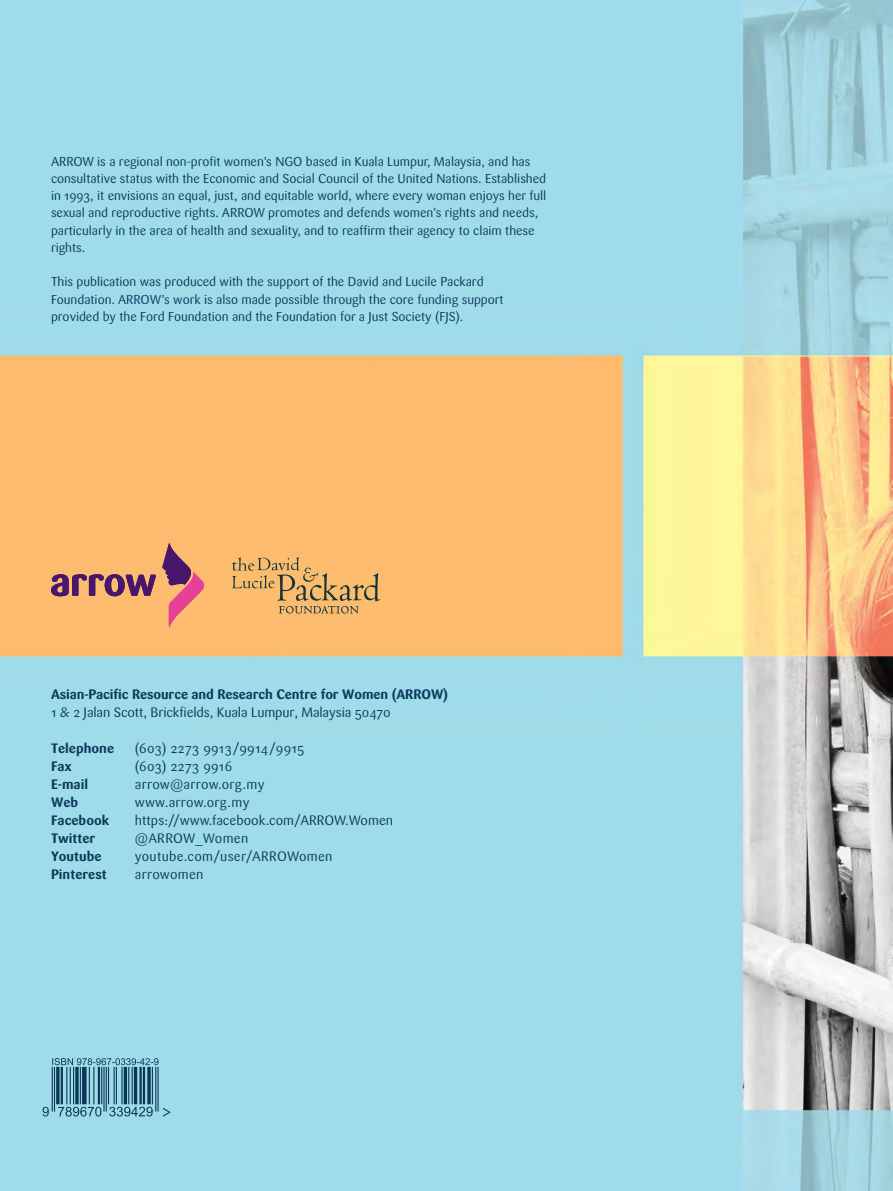
<style>
.page{position:relative;width:893px;height:1191px;background:#fff}
.page>*{position:absolute;margin:0;border:0;box-sizing:border-box;transform-origin:0 0}
.t1{font:13.5px/18px "Sari OT";letter-spacing:.005em;color:#0c3859}
.t2{font:700 13.5px/18px "Sari OT";color:#0c3859}
.t3{font:12.75px/17.2px "Sari OT";letter-spacing:-.005em;color:#0c3859}
</style>
<div class="page">
<img style="left:0;top:0;width:893px;height:1191px">
<svg style="left:43px;top:1058px;width:128px;height:58px;background:#6ba2b6"></svg>
<svg style="left:51px;top:543px;width:153px;height:84px;background:#df9a71"></svg>
<svg style="left:232px;top:557px;width:148px;height:56px;background:#dfaa68"></svg>
<p class="t3" style="left:51px;top:152px;width:497px">ARROW is a regional non-profit women’s NGO based in Kuala Lumpur, Malaysia, and has consultative status with the Economic and Social Council of the United Nations. Established in 1993, it envisions an equal, just, and equitable world, where every woman enjoys her full sexual and reproductive rights. ARROW promotes and defends women’s rights and needs, particularly in the area of health and sexuality, and to reaffirm their agency to claim these rights.</p>
<p class="t3" style="left:51px;top:273px;width:454px">This publication was produced with the support of the David and Lucile Packard<br>Foundation. ARROW’s work is also made possible through the core funding support provided by the Ford Foundation and the Foundation for a Just Society (FJS).</p>
<p class="t2" style="left:51px;top:685px;width:399px">Asian-Pacific Resource and Research Centre for Women (ARROW)</p>
<p class="t1" style="left:51px;top:703px;width:341px">1 &amp; 2 Jalan Scott, Brickfields, Kuala Lumpur, Malaysia 50470</p>
<p class="t2" style="left:51px;top:739px;width:65px">Telephone<br>Fax<br>E-mail<br>Web<br>Facebook<br>Twitter<br>Youtube<br>Pinterest</p>
<p class="t1" style="left:135px;top:739px;width:260px">(603) 2273 9913/9914/9915<br>(603) 2273 9916<br>arrow@arrow.org.my<br>www.arrow.org.my https://www.facebook.com/ARROW.Women @ARROW_Women youtube.com/user/ARROWomen arrowomen</p>
</div>
